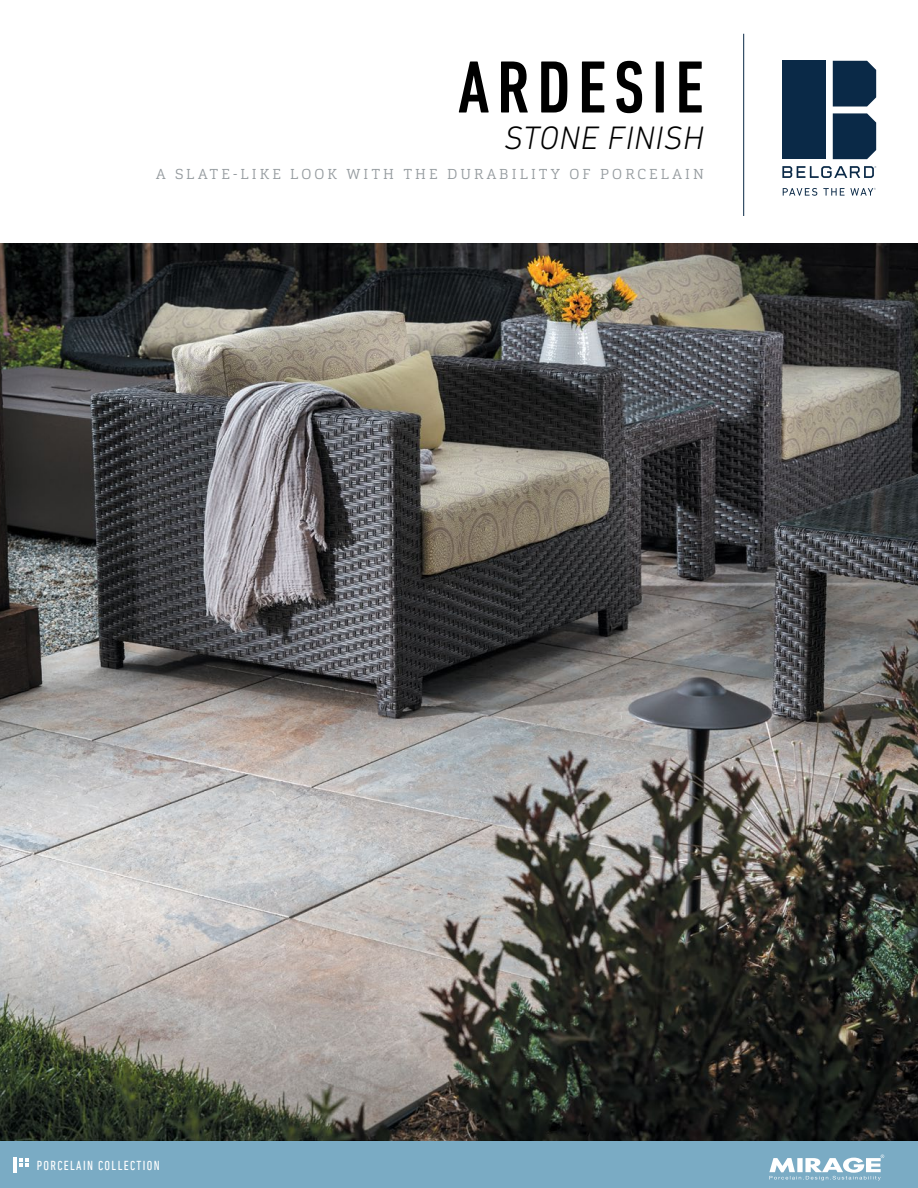
<style>
.page{position:relative;width:918px;height:1188px;background:#fff}
.page>*{position:absolute;margin:0;border:0;box-sizing:border-box;transform-origin:0 0}
.t1{font:500 condensed 75px "DIN Next LT Pro";letter-spacing:.1em;color:#000}
.t2{font:italic 300 33px "DIN Next LT Pro";letter-spacing:.02em;color:#000}
.t3{font:300 14.25px "Cargan";letter-spacing:.215em;color:#959b9f}
.t4{font:condensed 13.35px "DIN Next LT Pro";letter-spacing:.1em;color:#fff}
</style>
<div class="page">
<hr style="left:743px;top:34px;width:1px;height:182px;background:#0a2947">
<div style="left:833px;top:61px;width:43px;height:46px;background:#0a2947"></div>
<div style="left:833px;top:113px;width:43px;height:46px;background:#0a2947"></div>
<div style="left:782px;top:61px;width:44px;height:98px;background:#0a2947"></div>
<svg style="left:782px;top:166px;width:94px;height:12px"></svg>
<svg style="left:783px;top:188px;width:34px;height:8px"></svg>
<svg style="left:823px;top:188px;width:53px;height:8px"></svg>
<div style="left:0;top:1141px;width:918px;height:47px;background:#7aabc4"></div>
<hr style="left:14px;top:1158px;width:3px;height:15px;background:#fff">
<svg style="left:19px;top:1158px;width:9px;height:9px"></svg>
<img style="left:0;top:243px;width:918px;height:898px">
<svg style="left:769px;top:1155px;width:115px;height:26px"></svg>
<h1 class="t1" style="left:458px;top:45px;width:247px">ARDESIE</h1>
<h2 class="t2" style="left:504px;top:118px;width:201px">STONE FINISH</h2>
<p class="t3" style="left:156px;top:165px;width:549px">A SLATE-LIKE LOOK WITH THE DURABILITY OF PORCELAIN</p>
<p class="t4" style="left:37px;top:1158px;width:125px">PORCELAIN COLLECTION</p>
</div>
